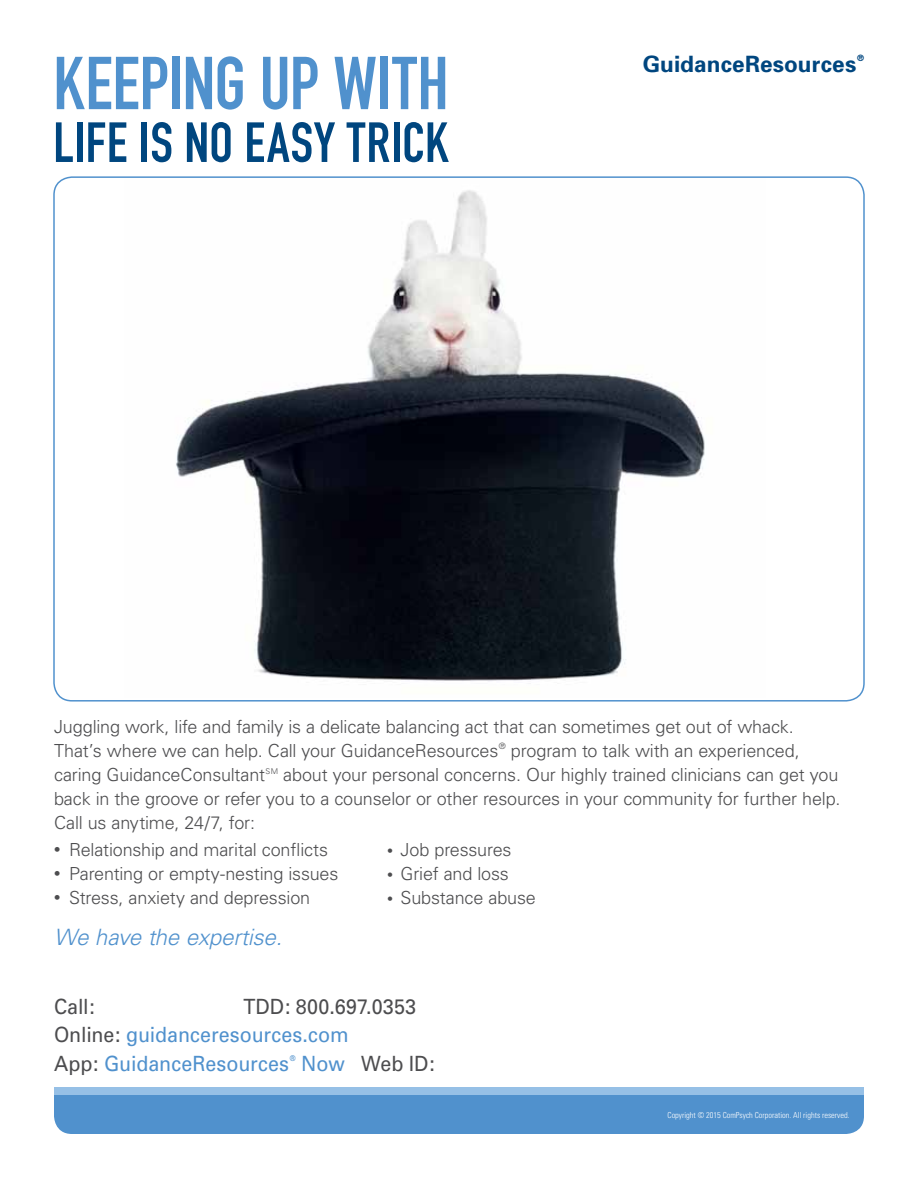
<style>
.page{position:relative;width:918px;height:1188px;background:#fff}
.page>*{position:absolute;margin:0;border:0;box-sizing:border-box;transform-origin:0 0}
.t1{font:73.5px "DIN Engschrift LT Alternate";color:#5091cd}
.t2{font:55.65px "DIN Engschrift LT Alternate";letter-spacing:.01em;color:#00467f}
.t3{font:italic 300 22.5px "Univers";letter-spacing:-.01em;color:#5091cd}
.t4{font:700 22.5px "Univers";letter-spacing:.005em;color:#00467f}
.t5{font:21px/28.5px "Univers";color:#5091cd;scale:.94 1}
.t6{font:21px "Univers";letter-spacing:-.005em;color:#4d4d4f;scale:.94 1}
.t7{font:300 18px/24px "Univers";letter-spacing:-.01em;color:#4d4d4f}
.t8{font:700 8.7px "Univers";color:#00467f}
.t9{font:300 condensed 8.25px "Univers";color:#fff}
.t10{font:300 7.8px "Univers";color:#4d4d4f}
.t11{font:7.8px "Univers";color:#5091cd;scale:.94 1}
.s1{font-family:"Gill Sans Std";font-weight:400;font-size:19.5px}
.s2{font-size:12px}
.s3{color:#4d4d4f}
.s4{color:#5091cd}
</style>
<div class="page">
<img style="left:176px;top:190px;width:529px;height:491px">
<div style="left:54px;top:1094px;width:810px;height:40px;background:#5091cd"></div>
<div style="left:54px;top:1087px;width:810px;height:7px;background:#96c0e6"></div>
<h1 class="t1" style="left:53px;top:40px;width:397px">KEEPING UP WITH</h1>
<h2 class="t2" style="left:53px;top:110px;width:394px">LIFE IS NO EASY TRICK</h2>
<p class="t4" style="left:643px;top:50px;width:215px">GuidanceResources</p>
<p class="t8" style="left:857px;top:53px;width:8px">®</p>
<p class="t7" style="left:54px;top:714px;width:747px">Juggling work, life and family is a delicate balancing act that can sometimes get out of whack.<br>That’s where we can help. Call your GuidanceResources<sup>®</sup> program to talk with an experienced, caring GuidanceConsultant</p>
<p class="t7" style="left:54px;top:762px;width:788px;text-align:justify;text-indent:229px">about your personal concerns. Our highly trained clinicians can get you back in the groove or refer you to a counselor or other resources in your community for further help.<br>Call us anytime, 24/7, for:</p>
<p class="t7" style="left:54px;top:838px;width:276px"><span class="s1">•</span> Relationship and marital conflicts</p>
<p class="t7" style="left:387px;top:838px;width:126px"><span class="s2">•</span> Job pressures</p>
<p class="t7" style="left:54px;top:862px;width:286px"><span class="s1">•</span> Parenting or empty-nesting issues</p>
<p class="t7" style="left:387px;top:862px;width:123px"><span class="s2">•</span> Grief and loss</p>
<p class="t7" style="left:54px;top:886px;width:258px"><span class="s1">•</span> Stress, anxiety and depression</p>
<p class="t7" style="left:387px;top:886px;width:150px"><span class="s2">•</span> Substance abuse</p>
<p class="t3" style="left:54px;top:923px;width:229px">We have the expertise.</p>
<p class="t10" style="left:266px;top:767px;width:14px">SM</p>
<p class="t6" style="left:54px;top:994px;width:45px">Call:</p>
<p class="t5" style="left:54px;top:992px;width:387px;text-indent:189px"><span class="s3">TDD: 800.697.0353<br>Online:</span> guidanceresources.com<br><span class="s3">App:</span> GuidanceResources</p>
<p class="t11" style="left:290px;top:1054px;width:8px">®</p>
<p class="t6" style="left:301px;top:1051px;width:144px"><span class="s4">Now</span> Web ID:</p>
<p class="t9" style="left:668px;top:1110px;width:184px">Copyright © 2015 ComPsych Corporation. All rights reserved.</p>
</div>
